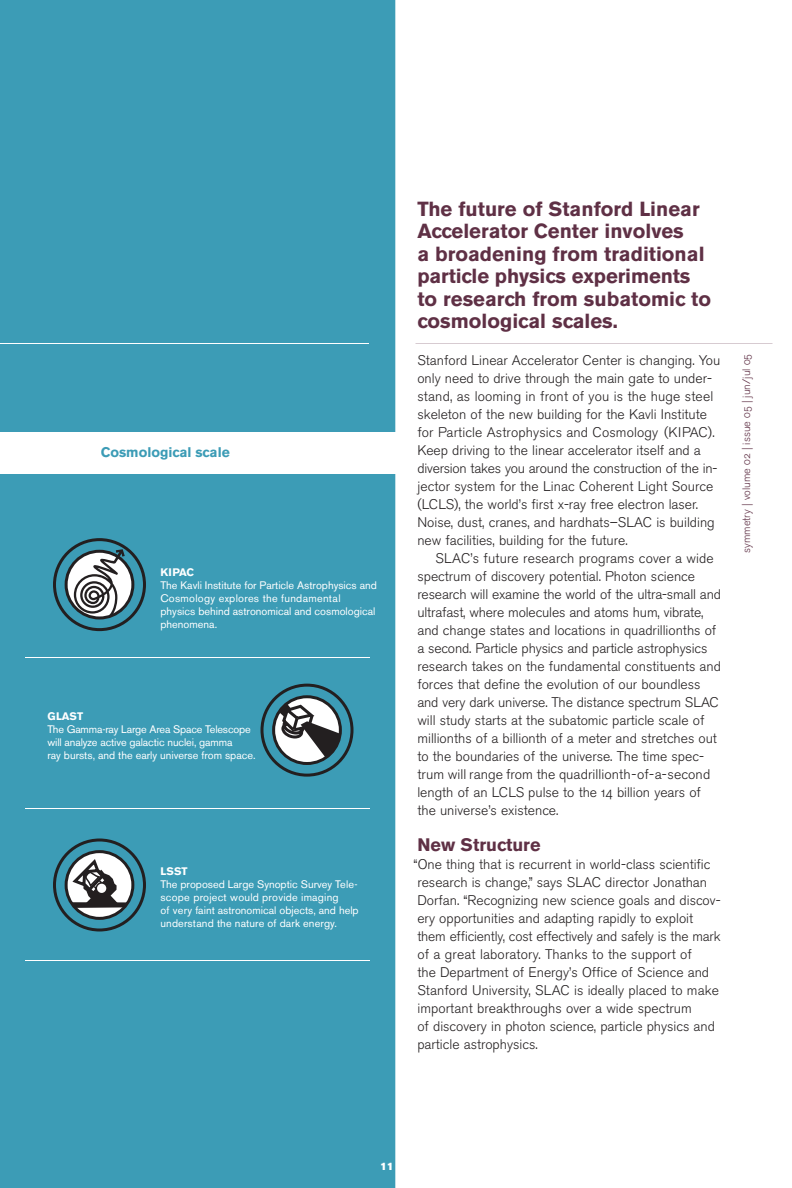
<style>
.page{position:relative;width:792px;height:1188px;background:#fff}
.page>*{position:absolute;margin:0;border:0;box-sizing:border-box;transform-origin:0 0}
.t1{font:700 20.25px/22.5px "Akzidenz Grotesk BE";color:#5f3045}
.t2{font:700 18px "Akzidenz Grotesk BE";color:#5f3045}
.t3{font:13.8px/18px "Akzidenz Grotesk BE Light Os F";color:#231f20}
.t4{font:700 13.8px "Akzidenz Grotesk BE";color:#3c9cb6}
.t5{font:10.8px/13px "Akzidenz Grotesk BE";color:#fff}
.t6{font:10.8px "Akzidenz Grotesk BE Light Os F";color:#5f3045}
.t7{font:700 10.8px "Akzidenz Grotesk BE";color:#fff}
.t8{font:10.5px "Akzidenz Grotesk BE Super";color:#fff}
</style>
<div class="page">
<div style="left:0;top:0;width:395px;height:1188px;background:#3c9cb6"></div>
<div style="left:0;top:432px;width:458px;height:42px;background:#fff"></div>
<hr style="left:0;top:343px;width:368px;height:1px;background:#fff">
<hr style="left:26px;top:657px;width:344px;height:1px;background:#fff">
<hr style="left:26px;top:808px;width:344px;height:1px;background:#fff">
<hr style="left:26px;top:960px;width:344px;height:1px;background:#fff">
<svg style="left:261px;top:684px;width:93px;height:93px"></svg>
<svg style="left:53px;top:839px;width:93px;height:93px"></svg>
<svg style="left:53px;top:538px;width:93px;height:93px"></svg>
<p class="t4" style="left:101px;top:447px;width:130px">Cosmological scale</p>
<p class="t7" style="left:161px;top:568px;width:35px">KIPAC</p>
<p class="t5" style="left:161px;top:580px;width:218px">The Kavli Institute for Particle Astrophysics and Cosmology explores the fundamental physics behind astronomical and cosmological phenomena.</p>
<p class="t7" style="left:47px;top:712px;width:37px">GLAST</p>
<p class="t5" style="left:47px;top:724px;width:210px">The Gamma-ray Large Area Space Telescope will analyze active galactic nuclei, gamma<br>ray bursts, and the early universe from space.</p>
<p class="t7" style="left:161px;top:867px;width:29px">LSST</p>
<p class="t5" style="left:161px;top:879px;width:200px">The proposed Large Synoptic Survey Tele&shy;scope project would provide imaging<br>of very faint astronomical objects, and help understand the nature of dark energy.</p>
<h1 class="t1" style="left:417px;top:200px;width:295px">The future of Stanford Linear<br>Accelerator Center involves<br>a broadening from traditional particle physics experiments to research from subatomic to cosmological scales.</h1>
<p class="t3" style="left:417px;top:352px;width:304px">Stanford Linear Accelerator Center is changing. You only need to drive through the main gate to under&shy;stand, as looming in front of you is the huge steel skeleton of the new building for the Kavli Institute for Particle Astrophysics and Cosmology (KIPAC).<br>Keep driving to the linear accelerator itself and a diversion takes you around the construction of the in&shy;jector system for the Linac Coherent Light Source (LCLS), the world’s first x-ray free electron laser.<br>Noise, dust, cranes, and hardhats–SLAC is building new facilities, building for the future.</p>
<p class="t3" style="left:417px;top:550px;width:305px;text-indent:18px">SLAC’s future research programs cover a wide spectrum of discovery potential. Photon science research will examine the world of the ultra-small and ultrafast, where molecules and atoms hum, vibrate, and change states and locations in quadrillionths of a second. Particle physics and particle astrophysics research takes on the fundamental constituents and forces that define the evolution of our boundless and very dark universe. The distance spectrum SLAC will study starts at the subatomic particle scale of millionths of a billionth of a meter and stretches out to the boundaries of the universe. The time spec&shy;trum will range from the quadrillionth-of-a-second length of an LCLS pulse to the 14 billion years of the universe’s existence.</p>
<h2 class="t2" style="left:417px;top:838px;width:125px">New Structure</h2>
<p class="t3" style="left:414px;top:856px;width:308px">“One thing that is recurrent in world-class scientific research is change,” says SLAC director Jonathan Dorfan. “Recognizing new science goals and discov&shy;ery opportunities and adapting rapidly to exploit them efficiently, cost effectively and safely is the mark of a great laboratory. Thanks to the support of<br>the Department of Energy’s Office of Science and Stanford University, SLAC is ideally placed to make important breakthroughs over a wide spectrum<br>of discovery in photon science, particle physics and particle astrophysics.</p>
<p class="t6" style="left:743px;top:553px;width:200px;rotate:-90deg">symmetry | volume 02 | issue 05 | jun/jul 05</p>
<p class="t8" style="left:380px;top:1163px;width:15px">11</p>
</div>
